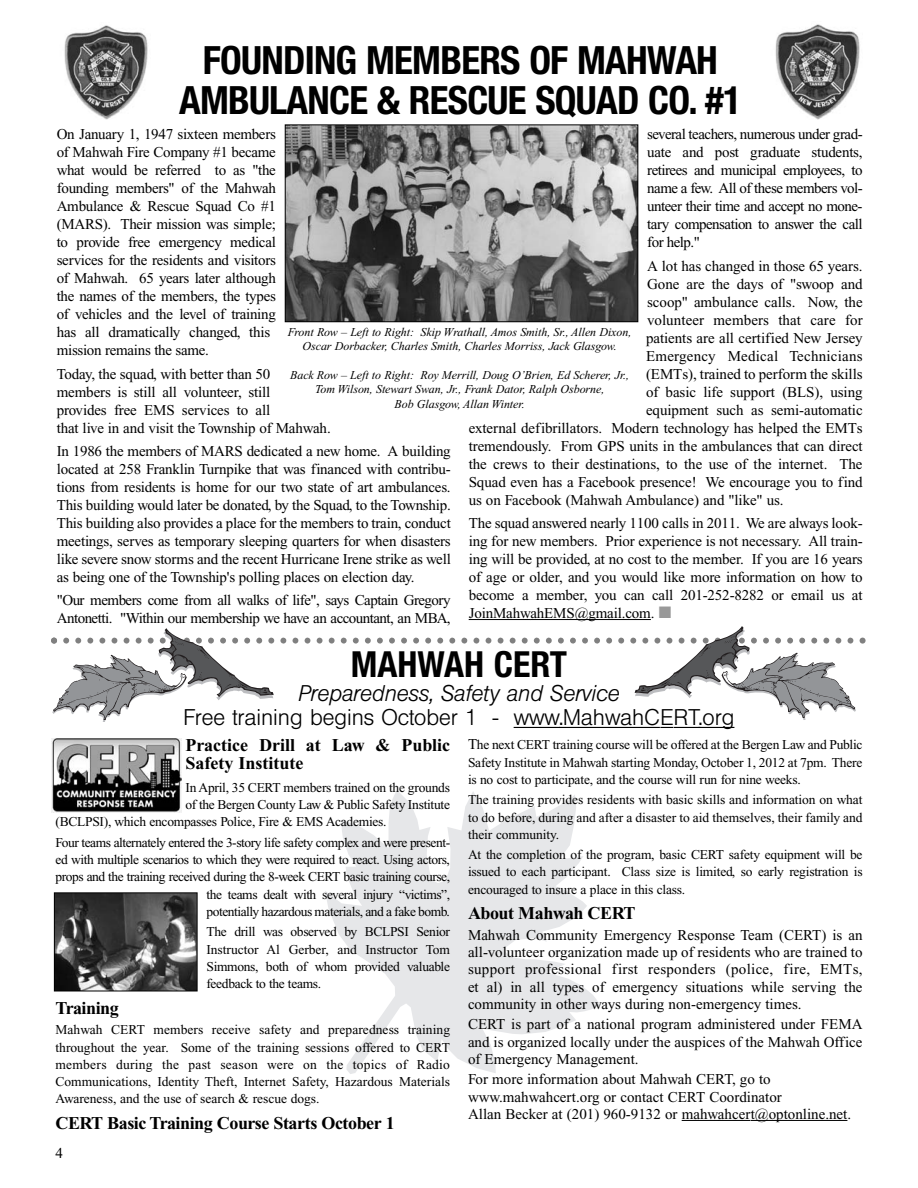
<style>
.page{position:relative;width:918px;height:1188px;background:#fff}
.page>*{position:absolute;margin:0;border:0;box-sizing:border-box;transform-origin:0 0}
.t1{font:700 condensed 39px/40.5px "Helvetica Neue";letter-spacing:-.02em;color:#000;text-align:center}
.t2{font:700 condensed 36px "Helvetica Neue";color:#000}
.t3{font:300 22.5px "Helvetica BQ";color:#000}
.t4{font:italic 300 22.5px "Helvetica BQ";color:#000}
.t5{font:700 18px "Times New Roman";letter-spacing:-.025em;color:#000}
.t6{font:700 18px/18px "Times New Roman";color:#000}
.t7{font:15px/18px "Times New Roman";letter-spacing:-.01em;color:#000;text-align:justify}
.t8{font:15px/18px "Times New Roman";letter-spacing:-.035em;color:#000}
.t9{font:15px "Times New Roman";letter-spacing:.015em;color:#000}
.t10{font:13.5px/17.2px "Times New Roman";letter-spacing:-.025em;color:#000;text-align:justify}
.t11{font:italic 12px/14.4px "Times New Roman";letter-spacing:-.005em;color:#000;text-align:center}
.s1{color:#999}
.s2{font-size:15px}
</style>
<div class="page">
<svg style="left:325px;top:790px;width:275px;height:284px;fill:#e6e7e9"></svg>
<hr style="left:469px;top:619px;width:62px;height:1px;background:#000">
<hr style="left:530px;top:619px;width:121px;height:1px;background:#000">
<img style="left:64px;top:25px;width:84px;height:95px">
<img style="left:775px;top:24px;width:85px;height:96px">
<img style="left:287px;top:126px;width:349px;height:194px">
<div style="left:285px;top:124px;width:353px;height:198px;border:1px solid #000"></div>
<hr style="left:514px;top:727px;width:46px;height:1px;background:#000">
<hr style="left:559px;top:727px;width:101px;height:1px;background:#000">
<svg style="left:660px;top:727px;width:38px;height:1px"></svg>
<hr style="left:698px;top:727px;width:36px;height:1px;background:#000">
<hr style="left:682px;top:1120px;width:36px;height:1px;background:#000">
<hr style="left:718px;top:1120px;width:32px;height:1px;background:#000">
<hr style="left:751px;top:1120px;width:96px;height:1px;background:#000">
<img style="left:51px;top:739px;width:131px;height:73px">
<img style="left:56px;top:894px;width:140px;height:95px">
<div style="left:54px;top:892px;width:144px;height:99px;border:1px solid #000"></div>
<svg style="left:51px;top:626px;width:815px;height:95px"></svg>
<h1 class="t1" style="left:179px;top:43px;width:564px">FOUNDING MEMBERS OF MAHWAH<br>AMBULANCE &amp; RESCUE SQUAD CO. #1</h1>
<p class="t7" style="left:57px;top:127px;width:221px;text-align:left">On January 1, 1947 sixteen members of Mahwah Fire Company #1 became what would be referred to as "the founding members" of the Mahwah Ambulance &amp; Rescue Squad Co #1 (MARS). Their mission was simple; to provide free emergency medical services for the residents and visitors of Mahwah. 65 years later although the names of the members, the types of vehicles and the level of training has all dramatically changed, this mission remains the same.</p>
<p class="t7" style="left:57px;top:366px;width:275px;text-align:left">Today, the squad, with better than 50<br>members is still all volunteer, still<br>provides free EMS services to all<br>that live in and visit the Township of Mahwah.</p>
<p class="t7" style="left:57px;top:443px;width:396px">In 1986 the members of MARS dedicated a new home. A building located at 258 Franklin Turnpike that was financed with contribu&shy;tions from residents is home for our two state of art ambulances.<br>This building would later be donated, by the Squad, to the Township.<br>This building also provides a place for the members to train, conduct meetings, serves as temporary sleeping quarters for when disasters like severe snow storms and the recent Hurricane Irene strike as well as being one of the Township's polling places on election day.</p>
<p class="t8" style="left:57px;top:593px;width:396px">"Our members come from all walks of life", says Captain Gregory<br>Antonetti. "Within our membership we have an accountant, an MBA,</p>
<p class="t7" style="left:647px;top:127px;width:217px">several teachers, numerous under grad&shy;uate and post graduate students, retirees and municipal employees, to name a few. All of these members vol&shy;unteer their time and accept no mone&shy;tary compensation to answer the call for help."</p>
<p class="t7" style="left:647px;top:258px;width:217px">A lot has changed in those 65 years.</p>
<p class="t7" style="left:647px;top:276px;width:217px">Gone are the days of "swoop and</p>
<p class="t7" style="left:647px;top:294px;width:217px">scoop" ambulance calls. Now, the</p>
<p class="t7" style="left:647px;top:312px;width:217px">volunteer members that care for</p>
<p class="t7" style="left:646px;top:330px;width:218px">patients are all certified New Jersey</p>
<p class="t9" style="left:646px;top:350px;width:218px">Emergency Medical Technicians</p>
<p class="t7" style="left:646px;top:366px;width:218px">(EMTs), trained to perform the skills</p>
<p class="t7" style="left:646px;top:384px;width:218px">of basic life support (BLS), using</p>
<p class="t7" style="left:646px;top:402px;width:218px">equipment such as semi-automatic</p>
<p class="t7" style="left:469px;top:420px;width:396px">external defibrillators. Modern technology has helped the EMTs</p>
<p class="t7" style="left:469px;top:438px;width:396px">tremendously. From GPS units in the ambulances that can direct</p>
<p class="t7" style="left:469px;top:456px;width:395px">the crews to their destinations, to the use of the internet. The</p>
<p class="t7" style="left:469px;top:474px;width:396px">Squad even has a Facebook presence! We encourage you to find</p>
<p class="t7" style="left:469px;top:492px;width:316px">us on Facebook (Mahwah Ambulance) and "like" us.</p>
<p class="t7" style="left:469px;top:515px;width:396px">The squad answered nearly 1100 calls in 2011. We are always look&shy;ing for new members. Prior experience is not necessary. All train&shy;ing will be provided, at no cost to the member. If you are 16 years of age or older, and you would like more information on how to become a member, you can call 201-252-8282 or email us at JoinMahwahEMS@gmail.com. <span class="s1">■</span></p>
<p class="t11" style="left:288px;top:326px;width:345px">Front Row – Left to Right: Skip Wrathall, Amos Smith, Sr., Allen Dixon,<br>Oscar Dorbacker, Charles Smith, Charles Morriss, Jack Glasgow.</p>
<p class="t11" style="left:290px;top:369px;width:341px">Back Row – Left to Right: Roy Merrill, Doug O’Brien, Ed Scherer, Jr.,<br>Tom Wilson, Stewart Swan, Jr., Frank Dator, Ralph Osborne,<br>Bob Glasgow, Allan Winter.</p>
<h2 class="t2" style="left:351px;top:651px;width:218px">MAHWAH CERT</h2>
<h3 class="t4" style="left:298px;top:681px;width:323px">Preparedness, Safety and Service</h3>
<h3 class="t3" style="left:184px;top:705px;width:552px">Free training begins October 1 - www.MahwahCERT.org</h3>
<p class="t6" style="left:185px;top:738px;width:266px">Practice Drill at Law &amp; Public<br>Safety Institute</p>
<p class="t10" style="left:185px;top:780px;width:266px">In April, 35 CERT members trained on the grounds</p>
<p class="t10" style="left:185px;top:797px;width:266px">of the Bergen County Law &amp; Public Safety Institute</p>
<p class="t10" style="left:55px;top:815px;width:333px">(BCLPSI), which encompasses Police, Fire &amp; EMS Academies.</p>
<p class="t10" style="left:55px;top:835px;width:396px;text-align:right">Four teams alternately entered the 3-story life safety complex and were present&shy;ed with multiple scenarios to which they were required to react. Using actors, props and the training received during the 8-week CERT basic training course, the teams dealt with several injury “victims”,<br>potentially hazardous materials, and a fake bomb.</p>
<p class="t10" style="left:207px;top:925px;width:245px">The drill was observed by BCLPSI Senior Instructor Al Gerber, and Instructor Tom Simmons, both of whom provided valuable feedback to the teams.</p>
<p class="t5" style="left:56px;top:1002px;width:65px">Training</p>
<p class="t10" style="left:56px;top:1023px;width:396px">Mahwah CERT members receive safety and preparedness training throughout the year. Some of the training sessions offered to CERT members during the past season were on the topics of Radio Communications, Identity Theft, Internet Safety, Hazardous Materials Awareness, and the use of search &amp; rescue dogs.</p>
<p class="t5" style="left:56px;top:1117px;width:341px">CERT Basic Training Course Starts October 1</p>
<p class="t10" style="left:468px;top:737px;width:396px"><span class="s2">T</span>he next CERT training course will be offered at the Bergen Law and Public Safety Institute in Mahwah starting Monday, October 1, 2012 at 7pm. There is no cost to participate, and the course will run for nine weeks.</p>
<p class="t10" style="left:468px;top:792px;width:396px">The training provides residents with basic skills and information on what to do before, during and after a disaster to aid themselves, their family and their community.</p>
<p class="t10" style="left:468px;top:847px;width:396px">At the completion of the program, basic CERT safety equipment will be issued to each participant. Class size is limited, so early registration is encouraged to insure a place in this class.</p>
<p class="t5" style="left:468px;top:908px;width:169px">About Mahwah CERT</p>
<p class="t7" style="left:468px;top:928px;width:396px;line-height:17.2px">Mahwah Community Emergency Response Team (CERT) is an all-volunteer organization made up of residents who are trained to support professional first responders (police, fire, EMTs, et al) in all types of emergency situations while serving the community in other ways during non-emergency times.</p>
<p class="t7" style="left:468px;top:1017px;width:396px;line-height:17.2px">CERT is part of a national program administered under FEMA and is organized locally under the auspices of the Mahwah Office of Emergency Management.</p>
<p class="t7" style="left:468px;top:1072px;width:385px;line-height:17.2px;text-align:left">For more information about Mahwah CERT, go to www.mahwahcert.org or contact CERT Coordinator<br>Allan Becker at (201) 960-9132 or mahwahcert@optonline.net.</p>
<p class="t7" style="left:56px;top:1145px;width:9px">4</p>
</div>
